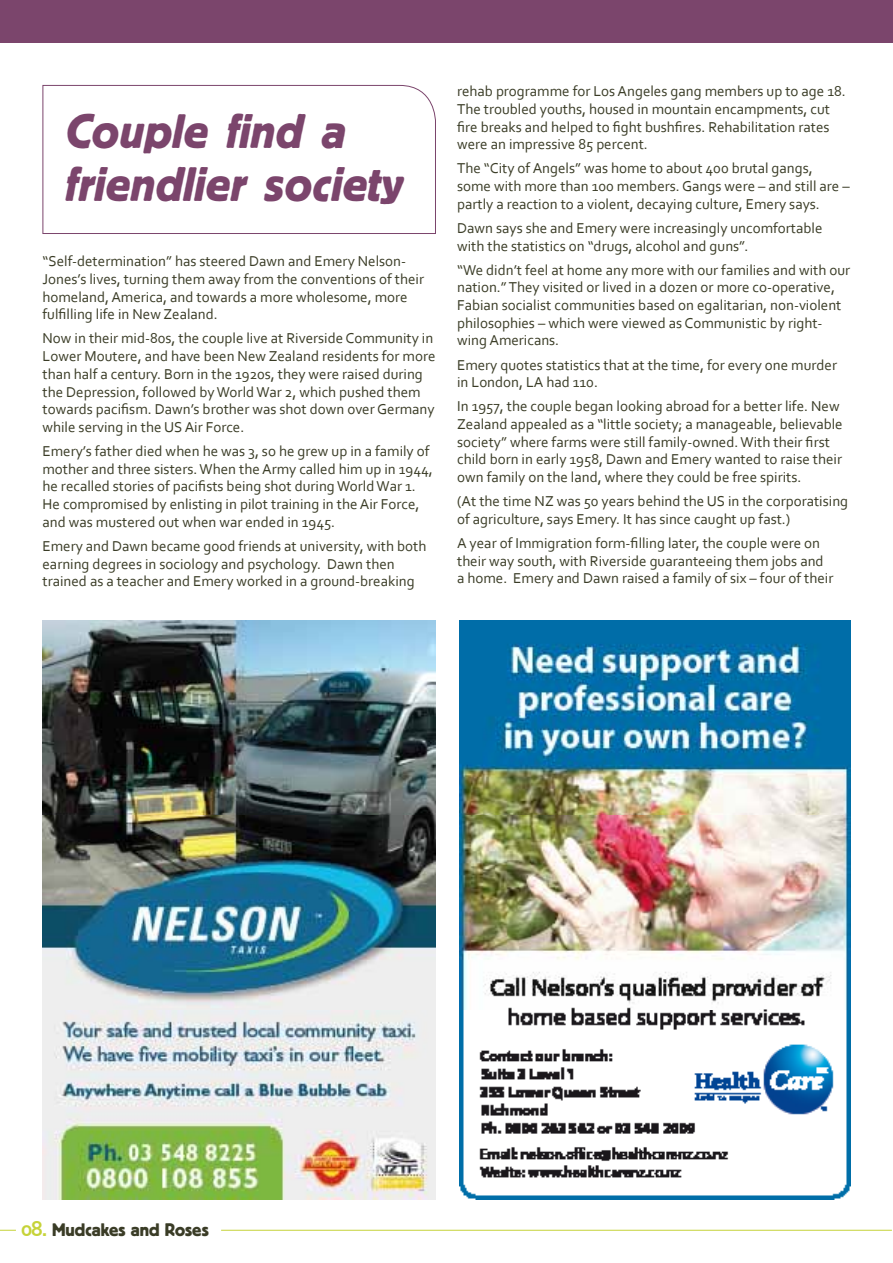
<style>
.page{position:relative;width:893px;height:1263px;background:#fff}
.page>*{position:absolute;margin:0;border:0;box-sizing:border-box;transform-origin:0 0}
.t1{font:italic 48px/52.5px "Block BE";color:#7b456c}
.t2{font:18px "Block BE";color:#3a3c26}
.t3{font:15px/17.7px "Corbel";color:#3a3c26}
.s1{font-family:"Corbel";font-weight:700;font-size:22.35px;color:#c6d339}
</style>
<div class="page">
<svg style="left:0;top:1230px;width:16px;height:1px"></svg>
<hr style="left:221px;top:1230px;width:671px;height:1px;background:#c6d339">
<div style="left:0;top:0;width:893px;height:43px;background:#7b456c"></div>
<img style="left:43px;top:621px;width:393px;height:578px">
<img style="left:459px;top:621px;width:391px;height:578px">
<svg style="left:42px;top:85px;width:394px;height:149px"></svg>
<h1 class="t1" style="left:65px;top:104px;width:339px">Couple find a friendlier society</h1>
<p class="t3" style="left:43px;top:252px;width:383px">“Self-determination” has steered Dawn and Emery Nelson-Jones’s lives, turning them away from the conventions of their homeland, America, and towards a more wholesome, more fulfilling life in New Zealand.</p>
<p class="t3" style="left:43px;top:329px;width:394px">Now in their mid-80s, the couple live at Riverside Community in Lower Moutere, and have been New Zealand residents for more than half a century. Born in the 1920s, they were raised during the Depression, followed by World War 2, which pushed them towards pacifism. Dawn’s brother was shot down over Germany while serving in the US Air Force.</p>
<p class="t3" style="left:43px;top:442px;width:392px">Emery’s father died when he was 3, so he grew up in a family of mother and three sisters. When the Army called him up in 1944, he recalled stories of pacifists being shot during World War 1.<br>He compromised by enlisting in pilot training in the Air Force, and was mustered out when war ended in 1945.</p>
<p class="t3" style="left:43px;top:537px;width:385px">Emery and Dawn became good friends at university, with both earning degrees in sociology and psychology. Dawn then trained as a teacher and Emery worked in a ground-breaking</p>
<p class="t3" style="left:457px;top:82px;width:390px">rehab programme for Los Angeles gang members up to age 18.<br>The troubled youths, housed in mountain encampments, cut fire breaks and helped to fight bushfires. Rehabilitation rates were an impressive 85 percent.</p>
<p class="t3" style="left:457px;top:159px;width:394px">The “City of Angels” was home to about 400 brutal gangs, some with more than 100 members. Gangs were – and still are – partly a reaction to a violent, decaying culture, Emery says.</p>
<p class="t3" style="left:457px;top:219px;width:367px">Dawn says she and Emery were increasingly uncomfortable with the statistics on “drugs, alcohol and guns”.</p>
<p class="t3" style="left:457px;top:260px;width:395px">“We didn’t feel at home any more with our families and with our nation.” They visited or lived in a dozen or more co-operative, Fabian socialist communities based on egalitarian, non-violent philosophies – which were viewed as Communistic by right&shy;wing Americans.</p>
<p class="t3" style="left:457px;top:355px;width:381px">Emery quotes statistics that at the time, for every one murder in London, LA had 110.</p>
<p class="t3" style="left:457px;top:397px;width:387px">In 1957, the couple began looking abroad for a better life. New Zealand appealed as a “little society; a manageable, believable society” where farms were still family-owned. With their first child born in early 1958, Dawn and Emery wanted to raise their own family on the land, where they could be free spirits.</p>
<p class="t3" style="left:457px;top:492px;width:393px">(At the time NZ was 50 years behind the US in the corporatising of agriculture, says Emery. It has since caught up fast.)</p>
<p class="t3" style="left:457px;top:534px;width:378px">A year of Immigration form-filling later, the couple were on their way south, with Riverside guaranteeing them jobs and a home. Emery and Dawn raised a family of six – four of their</p>
<p class="t2" style="left:21px;top:1220px;width:189px"><span class="s1">08.</span> Mudcakes and Roses</p>
</div>
